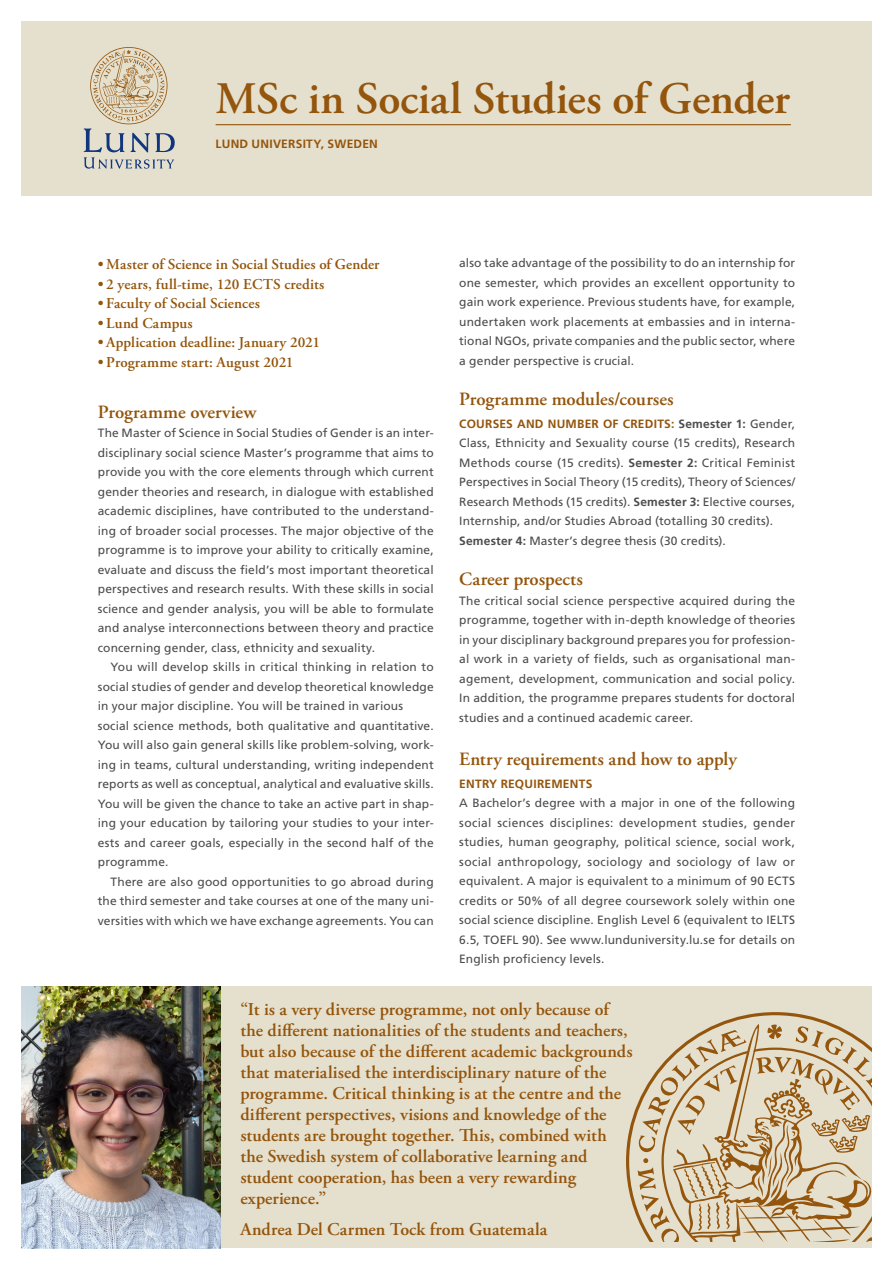
<style>
.page{position:relative;width:893px;height:1263px;background:#fff}
.page>*{position:absolute;margin:0;border:0;box-sizing:border-box;transform-origin:0 0}
.Headline___Programme{font:600 45px "Adobe Garamond Pro";letter-spacing:-.005em;color:#94550c}
.SubHEADLINE{font:600 18.75px "Adobe Garamond Pro";color:#94550c}
.SubHeadline_2{font:600 18.75px "Adobe Garamond Pro";letter-spacing:-.005em;color:#94550c}
.Quote_headline{font:600 18px/21px "Adobe Garamond Pro";color:#94550c}
.t1{font:600 15px "Adobe Garamond Pro";letter-spacing:.01em;color:#94550c}
.kurser_bodycopy{font:12px/19.5px "Frutiger LT Std";letter-spacing:.01em;color:#4b4c4d;text-align:justify}
.SubHeadline_2-2{font:12px/19.5px "Frutiger LT Std";letter-spacing:.015em;color:#4b4c4d;text-align:justify}
.Chapter{font:700 12px "Frutiger LT Std";letter-spacing:.02em;color:#94550c}
.SubHeadline_2-3{font:700 12px "Frutiger LT Std";letter-spacing:.015em;color:#94550c}
.s1{font-weight:700;color:#94550c}
.s2{font-weight:700}
</style>
<div class="page">
<div style="left:21px;top:21px;width:851px;height:175px;background:#e5e0ce"></div>
<hr style="left:216px;top:124px;width:575px;height:1px;background:#94550c">
<div style="left:21px;top:986px;width:851px;height:262px;background:#e5e0ce"></div>
<img style="left:21px;top:986px;width:199px;height:262px">
<svg style="left:84px;top:47px;width:91px;height:122px"></svg>
<svg style="left:626px;top:1012px;width:202px;height:208px"></svg>
<svg style="left:638px;top:1022px;width:234px;height:220px"></svg>
<p class="Headline___Programme" style="left:216px;top:73px;width:576px">MSc in Social Studies of Gender</p>
<p class="Chapter" style="left:216px;top:137px;width:164px">LUND UNIVERSITY, SWEDEN</p>
<p class="t1" style="left:98px;top:256px;width:283px">• Master of Science in Social Studies of Gender</p>
<p class="t1" style="left:98px;top:275px;width:228px">• 2 years, full-time, 120 ECTS credits</p>
<p class="t1" style="left:98px;top:295px;width:164px">• Faculty of Social Sciences</p>
<p class="t1" style="left:98px;top:314px;width:96px">• Lund Campus</p>
<p class="t1" style="left:98px;top:334px;width:224px">• Application deadline: January 2021</p>
<p class="t1" style="left:98px;top:353px;width:197px">• Programme start: August 2021</p>
<p class="SubHEADLINE" style="left:98px;top:401px;width:160px">Programme overview</p>
<p class="kurser_bodycopy" style="left:98px;top:423px;width:337px">The Master of Science in Social Studies of Gender is an inter&shy;disciplinary social science Master’s programme that aims to provide you with the core elements through which current gender theories and research, in dialogue with established academic disciplines, have contributed to the understand&shy;ing of broader social processes. The major objective of the programme is to improve your ability to critically examine, evaluate and discuss the field’s most important theoretical perspectives and research results. With these skills in social science and gender analysis, you will be able to formulate and analyse interconnections between theory and practice concerning gender, class, ethnicity and sexuality.</p>
<p class="kurser_bodycopy" style="left:98px;top:657px;width:337px;text-indent:13px">You will develop skills in critical thinking in relation to social studies of gender and develop theoretical knowledge in your major discipline. You will be trained in various</p>
<p class="kurser_bodycopy" style="left:98px;top:716px;width:337px">social science methods, both qualitative and quantitative.<br>You will also gain general skills like problem-solving, work&shy;ing in teams, cultural understanding, writing independent reports as well as conceptual, analytical and evaluative skills.<br>You will be given the chance to take an active part in shap&shy;ing your education by tailoring your studies to your inter&shy;ests and career goals, especially in the second half of the programme.</p>
<p class="kurser_bodycopy" style="left:98px;top:872px;width:337px;text-indent:13px">There are also good opportunities to go abroad during the third semester and take courses at one of the many uni&shy;versities with which we have exchange agreements. You can</p>
<p class="kurser_bodycopy" style="left:459px;top:253px;width:337px">also take advantage of the possibility to do an internship for one semester, which provides an excellent opportunity to gain work experience. Previous students have, for example, undertaken work placements at embassies and in interna&shy;tional NGOs, private companies and the public sector, where a gender perspective is crucial.</p>
<p class="SubHEADLINE" style="left:459px;top:389px;width:216px">Programme modules/courses</p>
<p class="SubHeadline_2-2" style="left:459px;top:414px;width:337px"><span class="s1">COURSES AND NUMBER OF CREDITS:</span> <span class="s2">Semester 1:</span> Gender, Class, Ethnicity and Sexuality course (15 credits), Research Methods course (15 credits). <span class="s2">Semester 2:</span> Critical Feminist Perspectives in Social Theory (15 credits), Theory of Sciences/ Research Methods (15 credits). <span class="s2">Semester 3:</span> Elective courses, Internship, and/or Studies Abroad (totalling 30 credits).</p>
<p class="SubHeadline_2-2" style="left:459px;top:531px;width:268px"><span class="s2">Semester 4:</span> Master’s degree thesis (30 credits).</p>
<p class="SubHEADLINE" style="left:459px;top:569px;width:125px">Career prospects</p>
<p class="SubHeadline_2-2" style="left:459px;top:591px;width:337px">The critical social science perspective acquired during the programme, together with in-depth knowledge of theories in your disciplinary background prepares you for profession&shy;al work in a variety of fields, such as organisational man&shy;agement, development, communication and social policy.<br>In addition, the programme prepares students for doctoral studies and a continued academic career.</p>
<p class="SubHeadline_2" style="left:459px;top:749px;width:279px">Entry requirements and how to apply</p>
<p class="SubHeadline_2-3" style="left:459px;top:777px;width:135px">ENTRY REQUIREMENTS</p>
<p class="SubHeadline_2-2" style="left:459px;top:793px;width:337px">A Bachelor’s degree with a major in one of the following social sciences disciplines: development studies, gender studies, human geography, political science, social work, social anthropology, sociology and sociology of law or equivalent. A major is equivalent to a minimum of 90 ECTS credits or 50% of all degree coursework solely within one social science discipline. English Level 6 (equivalent to IELTS 6.5, TOEFL 90). See www.lunduniversity.lu.se for details on English proficiency levels.</p>
<p class="Quote_headline" style="left:240px;top:999px;width:394px">“It is a very diverse programme, not only because of the different nationalities of the students and teachers, but also because of the different academic backgrounds that materialised the interdisciplinary nature of the programme. Critical thinking is at the centre and the different perspectives, visions and knowledge of the students are brought together. This, combined with the Swedish system of collaborative learning and student cooperation, has been a very rewarding experience.”</p>
<p class="Quote_headline" style="left:240px;top:1218px;width:309px">Andrea Del Carmen Tock from Guatemala</p>
</div>
